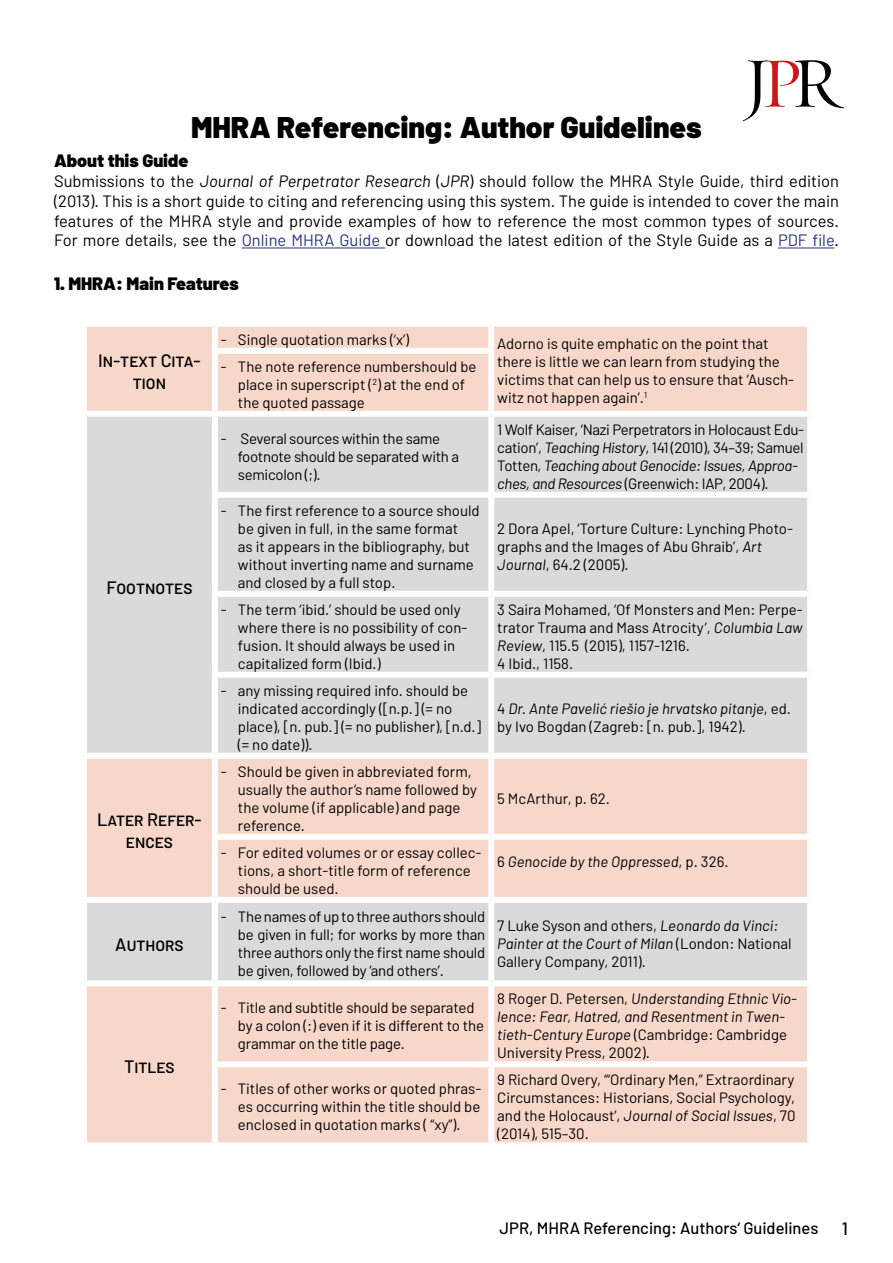
<style>
.page{position:relative;width:893px;height:1263px;background:#fff}
.page>*{position:absolute;margin:0;border:0;box-sizing:border-box;transform-origin:0 0}
.t1{font:72px "Requiem Display HTF Roman";color:#000}
.t2{font:900 30px "Barlow";color:#000}
.t3{font:500 18px/21.6px "Barlow";color:#000;text-align:center}
.t4{font:900 18px "Barlow";color:#000}
.t5{font:16.5px/19.8px "Barlow";color:#000;text-align:justify}
.t6{font:500 16.5px "Barlow";color:#000}
.t7{font:15px/18px "Barlow";color:#000}
.t8{font:15px/18px "Barlow";letter-spacing:-.02em;color:#000}
.t9{font:italic 15px/18px "Barlow";color:#000}
.s1{color:#cd171a}
.s2{font-style:italic}
.s3{color:#283583}
.s4{font-style:normal}
</style>
<div class="page">
<hr style="left:242px;top:248px;width:143px;height:1px;background:#283583">
<hr style="left:778px;top:248px;width:56px;height:1px;background:#283583">
<div style="left:87px;top:327px;width:720px;height:815px;background:#f6d7ca"></div>
<svg style="left:87px;top:417px;width:720px;height:563px;background:#e1d9d6"></svg>
<div style="left:212px;top:327px;width:6px;height:21px;background:#fff"></div>
<div style="left:488px;top:327px;width:6px;height:21px;background:#fff"></div>
<div style="left:212px;top:348px;width:282px;height:6px;background:#fff"></div>
<div style="left:212px;top:354px;width:6px;height:57px;background:#fff"></div>
<div style="left:488px;top:354px;width:6px;height:57px;background:#fff"></div>
<div style="left:81px;top:411px;width:134px;height:6px;background:#fff"></div>
<div style="left:215px;top:411px;width:276px;height:6px;background:#fff"></div>
<div style="left:212px;top:417px;width:6px;height:75px;background:#fff"></div>
<div style="left:491px;top:411px;width:322px;height:6px;background:#fff"></div>
<div style="left:488px;top:417px;width:6px;height:75px;background:#fff"></div>
<div style="left:212px;top:492px;width:279px;height:6px;background:#fff"></div>
<div style="left:212px;top:498px;width:6px;height:93px;background:#fff"></div>
<div style="left:491px;top:492px;width:322px;height:6px;background:#fff"></div>
<div style="left:488px;top:498px;width:6px;height:93px;background:#fff"></div>
<div style="left:212px;top:591px;width:279px;height:6px;background:#fff"></div>
<div style="left:212px;top:597px;width:6px;height:75px;background:#fff"></div>
<div style="left:491px;top:591px;width:322px;height:6px;background:#fff"></div>
<div style="left:488px;top:597px;width:6px;height:75px;background:#fff"></div>
<div style="left:212px;top:678px;width:6px;height:75px;background:#fff"></div>
<div style="left:488px;top:678px;width:6px;height:75px;background:#fff"></div>
<div style="left:81px;top:753px;width:134px;height:6px;background:#fff"></div>
<div style="left:212px;top:672px;width:279px;height:6px;background:#fff"></div>
<div style="left:491px;top:672px;width:322px;height:6px;background:#fff"></div>
<div style="left:215px;top:753px;width:276px;height:6px;background:#fff"></div>
<div style="left:212px;top:759px;width:6px;height:75px;background:#fff"></div>
<div style="left:491px;top:753px;width:322px;height:6px;background:#fff"></div>
<div style="left:488px;top:759px;width:6px;height:75px;background:#fff"></div>
<div style="left:212px;top:834px;width:279px;height:6px;background:#fff"></div>
<div style="left:212px;top:840px;width:6px;height:57px;background:#fff"></div>
<div style="left:491px;top:834px;width:322px;height:6px;background:#fff"></div>
<div style="left:488px;top:840px;width:6px;height:57px;background:#fff"></div>
<div style="left:81px;top:897px;width:134px;height:6px;background:#fff"></div>
<div style="left:215px;top:897px;width:276px;height:6px;background:#fff"></div>
<div style="left:212px;top:903px;width:6px;height:77px;background:#fff"></div>
<div style="left:491px;top:897px;width:322px;height:6px;background:#fff"></div>
<div style="left:488px;top:903px;width:6px;height:77px;background:#fff"></div>
<div style="left:81px;top:980px;width:134px;height:6px;background:#fff"></div>
<div style="left:215px;top:980px;width:276px;height:6px;background:#fff"></div>
<div style="left:212px;top:986px;width:6px;height:75px;background:#fff"></div>
<div style="left:491px;top:980px;width:322px;height:6px;background:#fff"></div>
<div style="left:488px;top:986px;width:6px;height:75px;background:#fff"></div>
<div style="left:212px;top:1061px;width:279px;height:6px;background:#fff"></div>
<div style="left:212px;top:1067px;width:6px;height:75px;background:#fff"></div>
<div style="left:491px;top:1061px;width:322px;height:6px;background:#fff"></div>
<div style="left:488px;top:1067px;width:6px;height:75px;background:#fff"></div>
<h2 class="t2" style="left:191px;top:109px;width:512px">MHRA Referencing: Author Guidelines</h2>
<h1 class="t1" style="left:742px;top:41px;width:98px">J<span class="s1">P</span>R</h1>
<p class="t4" style="left:54px;top:149px;width:136px">About this Guide</p>
<p class="t5" style="left:54px;top:171px;width:787px">Submissions to the <span class="s2">Journal of Perpetrator Research</span> (<span class="s2">JPR</span>) should follow the MHRA Style Guide, third edition (2013). This is a short guide to citing and referencing using this system. The guide is intended to cover the main features of the MHRA style and provide examples of how to reference the most common types of sources.<br>For more details, see the <span class="s3">Online MHRA Guide</span> or download the latest edition of the Style Guide as a <span class="s3">PDF file</span>.</p>
<p class="t4" style="left:54px;top:272px;width:186px">1. MHRA: Main Features</p>
<p class="t3" style="left:98px;top:349px;width:104px">In-text Cita&shy;tion</p>
<p class="t3" style="left:106px;top:576px;width:88px">Footnotes</p>
<p class="t3" style="left:97px;top:808px;width:106px">Later Refer&shy;ences</p>
<p class="t3" style="left:115px;top:933px;width:70px">Authors</p>
<p class="t3" style="left:124px;top:1056px;width:52px">Titles</p>
<p class="t7" style="left:221px;top:330px;width:190px">- Single quotation marks (‘x’)</p>
<p class="t7" style="left:497px;top:334px;width:298px">Adorno is quite emphatic on the point that there is little we can learn from studying the victims that can help us to ensure that ‘Ausch&shy;witz not happen again’.<sup>1</sup></p>
<p class="t7" style="left:238px;top:357px;width:240px;text-indent:-17px">- The note reference numbershould be place in superscript (<sup>2</sup>) at the end of the quoted passage</p>
<p class="t8" style="left:238px;top:429px;width:223px;text-indent:-17px">- Several sources within the same footnote should be separated with a semicolon (;).</p>
<p class="t8" style="left:497px;top:420px;width:308px">1 Wolf Kaiser, ‘Nazi Perpetrators in Holocaust Edu&shy;cation’, <span class="s2">Teaching History</span>, 141 (2010), 34–39; Samuel Totten, <span class="s2">Teaching about Genocide: Issues, Approa&shy;ches, and Resources</span> (Greenwich: IAP, 2004).</p>
<p class="t7" style="left:238px;top:501px;width:243px;text-indent:-17px">- The first reference to a source should be given in full, in the same format<br>as it appears in the bibliography, but without inverting name and surname and closed by a full stop.</p>
<p class="t7" style="left:497px;top:519px;width:297px">2 Dora Apel, ‘Torture Culture: Lynching Photo&shy;graphs and the Images of Abu Ghraib’, <span class="s2">Art<br>Journal</span>, 64.2 (2005).</p>
<p class="t7" style="left:238px;top:600px;width:231px;text-indent:-17px">- The term ‘ibid.’ should be used only where there is no possibility of con&shy;fusion. It should always be used in capitalized form (Ibid.)</p>
<p class="t7" style="left:497px;top:600px;width:307px">3 Saira Mohamed, ‘Of Monsters and Men: Perpe&shy;trator Trauma and Mass Atrocity’, <span class="s2">Columbia Law Review</span>, 115.5 (2015), 1157-1216.<br>4 Ibid., 1158.</p>
<p class="t7" style="left:238px;top:681px;width:245px;text-indent:-17px">- any missing required info. should be indicated accordingly ([n.p.] (= no place), [n. pub.] (= no publisher), [n.d.] (= no date)).</p>
<p class="t7" style="left:497px;top:699px;width:295px">4 <span class="s2">Dr. Ante Pavelić riešio je hrvatsko pitanje</span>, ed. by Ivo Bogdan (Zagreb: [n. pub.], 1942).</p>
<p class="t7" style="left:238px;top:762px;width:241px;text-indent:-17px">- Should be given in abbreviated form, usually the author’s name followed by the volume (if applicable) and page reference.</p>
<p class="t7" style="left:497px;top:789px;width:114px">5 McArthur, p. 62.</p>
<p class="t7" style="left:238px;top:843px;width:245px;text-indent:-17px">- For edited volumes or or essay collec&shy;tions, a short-title form of reference should be used.</p>
<p class="t9" style="left:497px;top:852px;width:233px"><span class="s4">6</span> Genocide by the Oppressed<span class="s4">, p. 326.</span></p>
<p class="t7" style="left:238px;top:907px;width:249px;text-align:justify;text-indent:-17px">- The names of up to three authors should be given in full; for works by more than three authors only the first name should be given, followed by ‘and others’.</p>
<p class="t7" style="left:497px;top:916px;width:296px">7 Luke Syson and others, <span class="s2">Leonardo da Vinci:<br>Painter at the Court of Milan</span> (London: National<br>Gallery Company, 2011).</p>
<p class="t7" style="left:238px;top:998px;width:248px;text-indent:-17px">- Title and subtitle should be separated by a colon (:) even if it is different to the grammar on the title page.</p>
<p class="t9" style="left:497px;top:989px;width:301px"><span class="s4">8 Roger D. Petersen,</span> Understanding Ethnic Vio&shy;lence: Fear, Hatred, and Resentment in Twen&shy;tieth-Century Europe <span class="s4">(Cambridge: Cambridge University Press, 2002).</span></p>
<p class="t7" style="left:238px;top:1079px;width:245px;text-align:justify;text-indent:-17px">- Titles of other works or quoted phras&shy;es occurring within the title should be enclosed in quotation marks ( “xy”).</p>
<p class="t7" style="left:497px;top:1070px;width:300px;text-align:justify">9 Richard Overy, ‘“Ordinary Men,” Extraordinary Circumstances: Historians, Social Psychology, and the Holocaust’, <span class="s2">Journal of Social Issues</span>, 70 (2014), 515–30.</p>
<p class="t6" style="left:500px;top:1217px;width:320px">JPR, MHRA Referencing: Authors‘ Guidelines</p>
<p class="t3" style="left:842px;top:1217px;width:8px">1</p>
</div>
